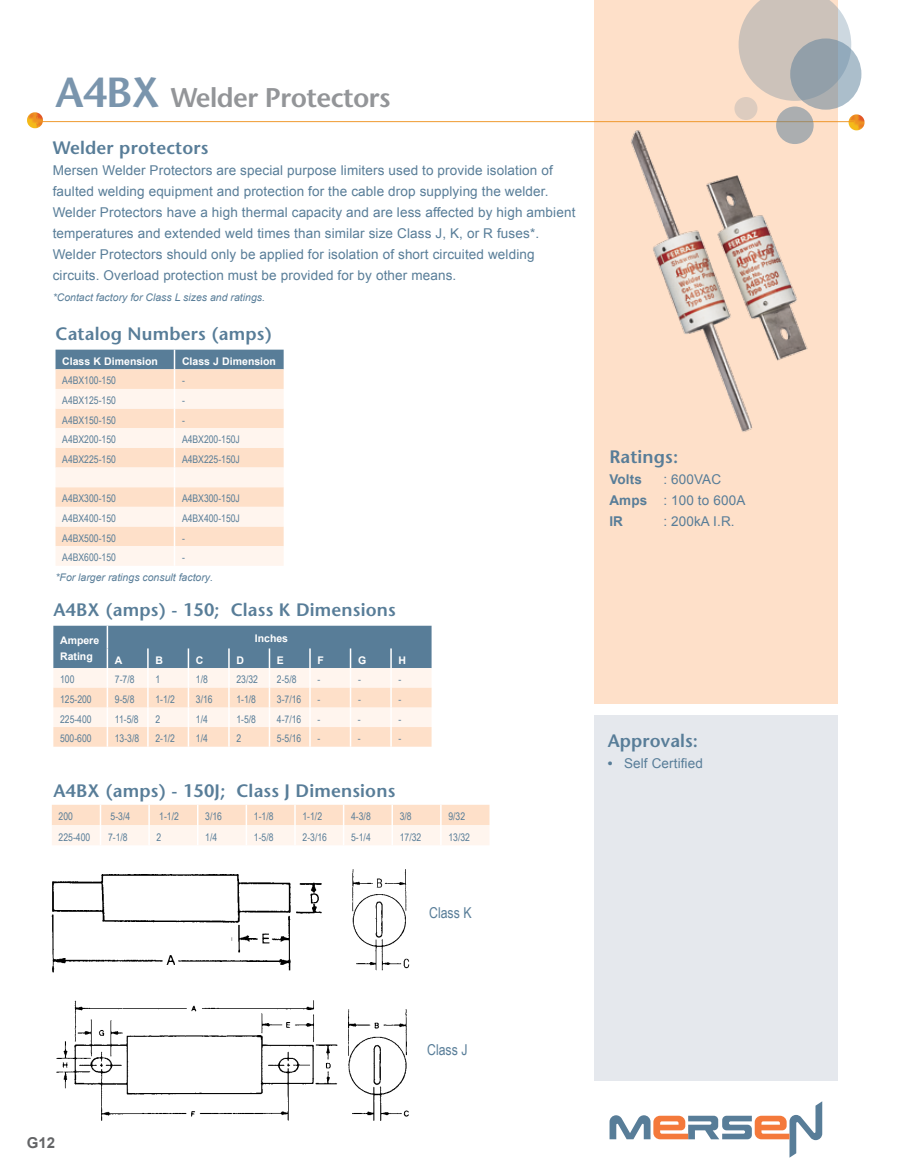
<style>
.page{position:relative;width:905px;height:1175px;background:#fff}
.page>*{position:absolute;margin:0;border:0;box-sizing:border-box;transform-origin:0 0}
.t1{font:600 27px "Stone Sans Std";letter-spacing:-.02em;color:#939598}
.t2{font:600 18px "Stone Sans Std";letter-spacing:.01em;color:#587d98}
.t3{font:15px "Arial Narrow";color:#587d98}
.t4{font:700 15px "Arial";color:#636466}
.t5{font:13.5px/21px "Arial";letter-spacing:.01em;color:#587d98}
.t6{font:700 13.5px "Arial";letter-spacing:.01em;color:#587d98}
.t7{font:10.5px "Arial Narrow";color:#587d98}
.t8{font:italic 10.5px "Arial";color:#587d98}
.t9{font:700 10.5px/16.5px "Arial";color:#fff}
.s1{font-size:42px;color:#7a95ad}
.s2{font-weight:700}
</style>
<div class="page">
<div style="left:595px;top:0;width:243px;height:703px;background:#fee0c9"></div>
<div style="left:595px;top:714px;width:243px;height:366px;background:#e5e8ed"></div>
<svg style="left:848px;top:114px;width:16px;height:16px"></svg>
<hr style="left:35px;top:121px;width:818px;height:1px;background:#ee9321">
<svg style="left:27px;top:112px;width:16px;height:16px"></svg>
<svg style="left:738px;top:0;width:113px;height:101px"></svg>
<svg style="left:790px;top:38px;width:71px;height:72px;background:#9ba8b2"></svg>
<svg style="left:776px;top:106px;width:37px;height:38px"></svg>
<div style="left:734px;top:97px;width:23px;height:23px;background:#ddccbf;border-radius:50%"></div>
<svg style="left:609px;top:1101px;width:213px;height:56px"></svg>
<img style="left:631px;top:124px;width:183px;height:308px">
<img style="left:56px;top:1000px;width:353px;height:121px">
<img style="left:52px;top:874px;width:270px;height:99px">
<img style="left:352px;top:869px;width:58px;height:102px">
<svg style="left:56px;top:349px;width:228px;height:217px;background:#efe0d5"></svg>
<svg style="left:52px;top:804px;width:437px;height:41px;background:#feebdd"></svg>
<svg style="left:53px;top:625px;width:378px;height:121px;background:#c5c5c5"></svg>
<h1 class="t1" style="left:56px;top:81px;width:336px"><span class="s1">A4BX</span> Welder Protectors</h1>
<h2 class="t2" style="left:53px;top:137px;width:157px">Welder protectors</h2>
<p class="t5" style="left:53px;top:160px;width:524px">Mersen Welder Protectors are special purpose limiters used to provide isolation of faulted welding equipment and protection for the cable drop supplying the welder.<br>Welder Protectors have a high thermal capacity and are less affected by high ambient temperatures and extended weld times than similar size Class J, K, or R fuses*.<br>Welder Protectors should only be applied for isolation of short circuited welding circuits. Overload protection must be provided for by other means.</p>
<p class="t8" style="left:53px;top:290px;width:214px">*Contact factory for Class L sizes and ratings.</p>
<h2 class="t2" style="left:56px;top:323px;width:218px">Catalog Numbers (amps)</h2>
<p class="t9" style="left:62px;top:353px;width:97px">Class K Dimension</p>
<p class="t9" style="left:182px;top:353px;width:95px">Class J Dimension</p>
<p class="t7" style="left:62px;top:373px;width:55px">A4BX100-150</p>
<p class="t7" style="left:182px;top:373px;width:4px">-</p>
<p class="t7" style="left:62px;top:393px;width:55px">A4BX125-150</p>
<p class="t7" style="left:182px;top:393px;width:4px">-</p>
<p class="t7" style="left:62px;top:412px;width:55px">A4BX150-150</p>
<p class="t7" style="left:182px;top:412px;width:4px">-</p>
<p class="t7" style="left:62px;top:432px;width:55px">A4BX200-150</p>
<p class="t7" style="left:182px;top:432px;width:59px">A4BX200-150J</p>
<p class="t7" style="left:62px;top:451px;width:55px">A4BX225-150</p>
<p class="t7" style="left:182px;top:451px;width:59px">A4BX225-150J</p>
<p class="t7" style="left:62px;top:491px;width:55px">A4BX300-150</p>
<p class="t7" style="left:182px;top:491px;width:59px">A4BX300-150J</p>
<p class="t7" style="left:62px;top:510px;width:55px">A4BX400-150</p>
<p class="t7" style="left:182px;top:510px;width:59px">A4BX400-150J</p>
<p class="t7" style="left:62px;top:530px;width:55px">A4BX500-150</p>
<p class="t7" style="left:182px;top:530px;width:4px">-</p>
<p class="t7" style="left:62px;top:550px;width:55px">A4BX600-150</p>
<p class="t7" style="left:182px;top:550px;width:4px">-</p>
<p class="t8" style="left:55px;top:570px;width:159px">*For larger ratings consult factory.</p>
<h2 class="t2" style="left:53px;top:599px;width:344px">A4BX (amps) - 150; Class K Dimensions</h2>
<p class="t9" style="left:60px;top:632px;width:41px">Ampere<br>Rating</p>
<p class="t9" style="left:255px;top:631px;width:35px">Inches</p>
<p class="t9" style="left:115px;top:652px;width:9px">A</p>
<p class="t9" style="left:155px;top:652px;width:9px">B</p>
<p class="t9" style="left:196px;top:652px;width:9px">C</p>
<p class="t9" style="left:236px;top:652px;width:9px">D</p>
<p class="t9" style="left:277px;top:652px;width:9px">E</p>
<p class="t9" style="left:317px;top:652px;width:8px">F</p>
<p class="t9" style="left:358px;top:652px;width:10px">G</p>
<p class="t9" style="left:398px;top:652px;width:9px">H</p>
<p class="t7" style="left:60px;top:672px;width:16px">100</p>
<p class="t7" style="left:115px;top:672px;width:21px">7-7/8</p>
<p class="t7" style="left:155px;top:672px;width:6px">1</p>
<p class="t7" style="left:196px;top:672px;width:13px">1/8</p>
<p class="t7" style="left:236px;top:672px;width:23px">23/32</p>
<p class="t7" style="left:277px;top:672px;width:21px">2-5/8</p>
<p class="t7" style="left:317px;top:672px;width:4px">-</p>
<p class="t7" style="left:358px;top:672px;width:4px">-</p>
<p class="t7" style="left:398px;top:672px;width:4px">-</p>
<p class="t7" style="left:60px;top:691px;width:33px">125-200</p>
<p class="t7" style="left:115px;top:691px;width:21px">9-5/8</p>
<p class="t7" style="left:155px;top:691px;width:21px">1-1/2</p>
<p class="t7" style="left:196px;top:691px;width:18px">3/16</p>
<p class="t7" style="left:236px;top:691px;width:21px">1-1/8</p>
<p class="t7" style="left:277px;top:691px;width:26px">3-7/16</p>
<p class="t7" style="left:317px;top:691px;width:4px">-</p>
<p class="t7" style="left:358px;top:691px;width:4px">-</p>
<p class="t7" style="left:398px;top:691px;width:4px">-</p>
<p class="t7" style="left:60px;top:711px;width:33px">225-400</p>
<p class="t7" style="left:115px;top:711px;width:25px">11-5/8</p>
<p class="t7" style="left:155px;top:711px;width:6px">2</p>
<p class="t7" style="left:196px;top:711px;width:13px">1/4</p>
<p class="t7" style="left:236px;top:711px;width:21px">1-5/8</p>
<p class="t7" style="left:277px;top:711px;width:26px">4-7/16</p>
<p class="t7" style="left:317px;top:711px;width:4px">-</p>
<p class="t7" style="left:358px;top:711px;width:4px">-</p>
<p class="t7" style="left:398px;top:711px;width:4px">-</p>
<p class="t7" style="left:60px;top:731px;width:33px">500-600</p>
<p class="t7" style="left:115px;top:731px;width:26px">13-3/8</p>
<p class="t7" style="left:155px;top:731px;width:21px">2-1/2</p>
<p class="t7" style="left:196px;top:731px;width:13px">1/4</p>
<p class="t7" style="left:236px;top:731px;width:6px">2</p>
<p class="t7" style="left:277px;top:731px;width:26px">5-5/16</p>
<p class="t7" style="left:317px;top:731px;width:4px">-</p>
<p class="t7" style="left:358px;top:731px;width:4px">-</p>
<p class="t7" style="left:398px;top:731px;width:4px">-</p>
<h2 class="t2" style="left:53px;top:779px;width:343px">A4BX (amps) - 150J; Class J Dimensions</h2>
<p class="t7" style="left:59px;top:808px;width:16px">200</p>
<p class="t7" style="left:111px;top:808px;width:21px">5-3/4</p>
<p class="t7" style="left:159px;top:808px;width:21px">1-1/2</p>
<p class="t7" style="left:205px;top:808px;width:18px">3/16</p>
<p class="t7" style="left:254px;top:808px;width:21px">1-1/8</p>
<p class="t7" style="left:302px;top:808px;width:21px">1-1/2</p>
<p class="t7" style="left:351px;top:808px;width:21px">4-3/8</p>
<p class="t7" style="left:400px;top:808px;width:13px">3/8</p>
<p class="t7" style="left:448px;top:808px;width:18px">9/32</p>
<p class="t7" style="left:59px;top:829px;width:33px">225-400</p>
<p class="t7" style="left:108px;top:829px;width:21px">7-1/8</p>
<p class="t7" style="left:157px;top:829px;width:6px">2</p>
<p class="t7" style="left:205px;top:829px;width:13px">1/4</p>
<p class="t7" style="left:254px;top:829px;width:21px">1-5/8</p>
<p class="t7" style="left:302px;top:829px;width:26px">2-3/16</p>
<p class="t7" style="left:351px;top:829px;width:21px">5-1/4</p>
<p class="t7" style="left:400px;top:829px;width:23px">17/32</p>
<p class="t7" style="left:448px;top:829px;width:23px">13/32</p>
<p class="t3" style="left:429px;top:902px;width:44px">Class K</p>
<h2 class="t2" style="left:609px;top:446px;width:70px">Ratings:</h2>
<p class="t6" style="left:609px;top:470px;width:34px">Volts</p>
<p class="t5" style="left:609px;top:469px;width:137px;text-indent:54px">: 600VAC<br><span class="s2">Amps</span> : 100 to 600A<br><span class="s2">IR</span></p>
<p class="t5" style="left:663px;top:511px;width:73px">: 200kA I.R.</p>
<h2 class="t2" style="left:608px;top:729px;width:92px">Approvals:</h2>
<p class="t5" style="left:608px;top:752px;width:97px"><span class="s2">•</span> Self Certified</p>
<p class="t4" style="left:27px;top:1132px;width:30px">G12</p>
<p class="t3" style="left:427px;top:1038px;width:42px">Class J</p>
</div>
